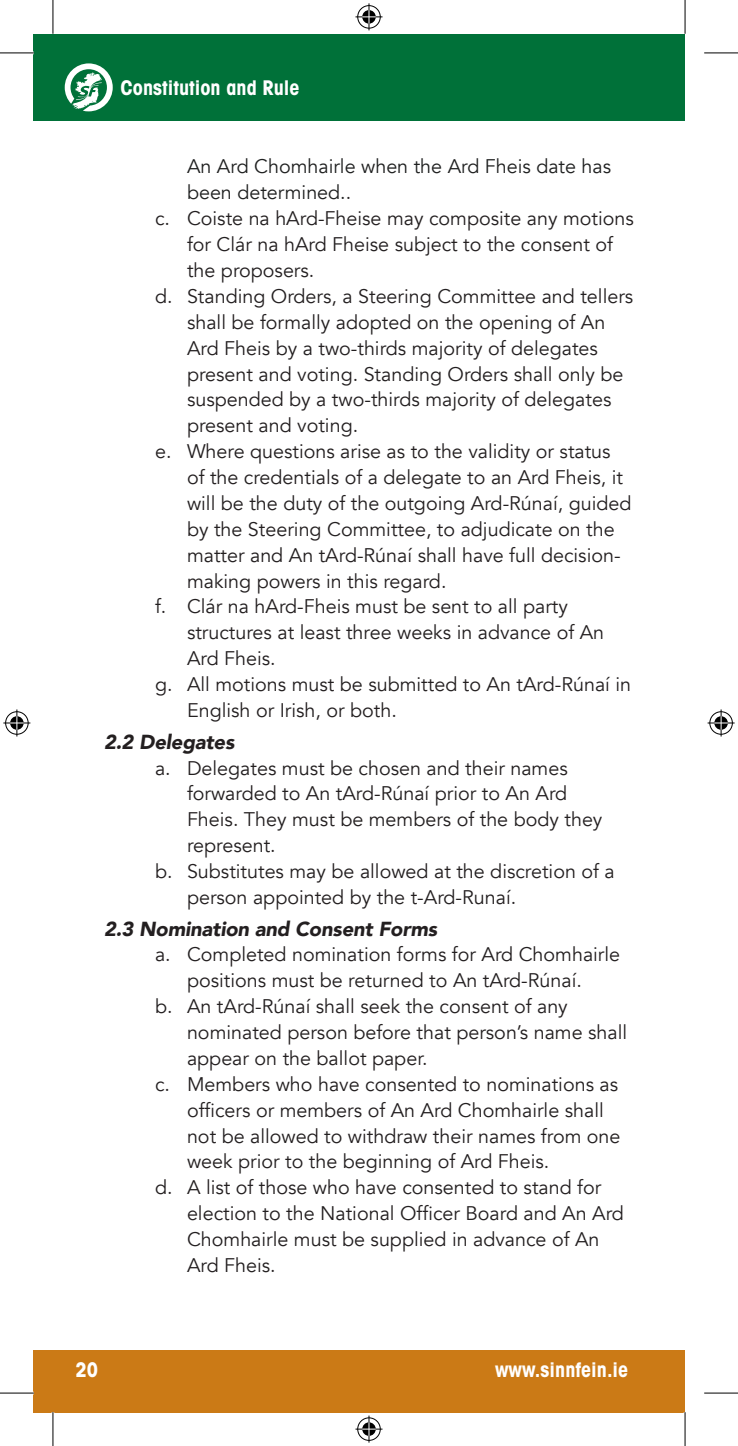
<style>
.page{position:relative;width:738px;height:1446px;background:#fff}
.page>*{position:absolute;margin:0;border:0;box-sizing:border-box;transform-origin:0 0}
.t1{font:italic 900 20.25px "Avenir";letter-spacing:-.01em;color:#231f20}
.t2{font:700 condensed 20.25px "Avant Garde";color:#fff}
.t3{font:19.8px "Avenir";color:#231f20}
.t4{font:19.8px "Avenir";color:#1f2020}
.s1{color:#231f20}
</style>
<div class="page">
<div style="left:34px;top:34px;width:650px;height:86px;background:#007139"></div>
<div style="left:34px;top:1349px;width:650px;height:62px;background:#cb7a16"></div>
<svg style="left:65px;top:63px;width:48px;height:48px"></svg>
<hr style="left:0;top:53px;width:34px;height:1px;background:#000">
<hr style="left:703px;top:53px;width:34px;height:1px;background:#000">
<hr style="left:0;top:1392px;width:34px;height:1px;background:#000">
<hr style="left:703px;top:1392px;width:34px;height:1px;background:#000">
<hr style="left:53px;top:0;width:1px;height:34px;background:#000">
<hr style="left:53px;top:1411px;width:1px;height:34px;background:#000">
<hr style="left:684px;top:0;width:1px;height:34px;background:#000">
<hr style="left:684px;top:1411px;width:1px;height:34px;background:#000">
<svg style="left:355px;top:3px;width:27px;height:27px"></svg>
<svg style="left:355px;top:1415px;width:27px;height:27px"></svg>
<svg style="left:3px;top:709px;width:27px;height:27px"></svg>
<svg style="left:707px;top:709px;width:27px;height:27px"></svg>
<p class="t2" style="left:120px;top:75px;width:180px">Constitution and Rule</p>
<p class="t4" style="left:187px;top:155px;width:425px">An Ard Chomhairle when the Ard Fheis date has</p>
<p class="t4" style="left:187px;top:181px;width:166px">been determined.<span class="s1">.</span></p>
<p class="t3" style="left:155px;top:206px;width:480px">c. Coiste na hArd-Fheise may composite any motions</p>
<p class="t3" style="left:187px;top:232px;width:427px">for Clár na hArd Fheise subject to the consent of</p>
<p class="t3" style="left:187px;top:258px;width:129px">the proposers.</p>
<p class="t3" style="left:155px;top:284px;width:479px">d. Standing Orders, a Steering Committee and tellers</p>
<p class="t3" style="left:187px;top:310px;width:419px">shall be formally adopted on the opening of An</p>
<p class="t3" style="left:187px;top:336px;width:412px">Ard Fheis by a two-thirds majority of delegates</p>
<p class="t3" style="left:187px;top:362px;width:438px">present and voting. Standing Orders shall only be</p>
<p class="t3" style="left:187px;top:388px;width:425px">suspended by a two-thirds majority of delegates</p>
<p class="t3" style="left:187px;top:413px;width:172px">present and voting.</p>
<p class="t3" style="left:155px;top:439px;width:457px">e. Where questions arise as to the validity or status</p>
<p class="t3" style="left:187px;top:465px;width:437px">of the credentials of a delegate to an Ard Fheis, it</p>
<p class="t3" style="left:187px;top:491px;width:446px">will be the duty of the outgoing Ard-Rúnaí, guided</p>
<p class="t3" style="left:187px;top:517px;width:429px">by the Steering Committee, to adjudicate on the</p>
<p class="t3" style="left:187px;top:543px;width:435px">matter and An tArd-Rúnaí shall have full decision-</p>
<p class="t3" style="left:187px;top:569px;width:261px">making powers in this regard.</p>
<p class="t3" style="left:155px;top:595px;width:414px">f. Clár na hArd-Fheis must be sent to all party</p>
<p class="t3" style="left:187px;top:620px;width:418px">structures at least three weeks in advance of An</p>
<p class="t3" style="left:187px;top:646px;width:90px">Ard Fheis.</p>
<p class="t3" style="left:155px;top:672px;width:477px">g. All motions must be submitted to An tArd-Rúnaí in</p>
<p class="t3" style="left:187px;top:698px;width:211px">English or Irish, or both.</p>
<p class="t1" style="left:104px;top:724px;width:132px">2.2 Delegates</p>
<p class="t3" style="left:155px;top:755px;width:414px">a. Delegates must be chosen and their names</p>
<p class="t3" style="left:187px;top:781px;width:381px">forwarded to An tArd-Rúnaí prior to An Ard</p>
<p class="t3" style="left:187px;top:807px;width:416px">Fheis. They must be members of the body they</p>
<p class="t3" style="left:187px;top:833px;width:90px">represent.</p>
<p class="t3" style="left:155px;top:859px;width:461px">b. Substitutes may be allowed at the discretion of a</p>
<p class="t3" style="left:187px;top:885px;width:330px">person appointed by the t-Ard-Runaí.</p>
<p class="t1" style="left:104px;top:911px;width:334px">2.3 Nomination and Consent Forms</p>
<p class="t3" style="left:155px;top:942px;width:466px">a. Completed nomination forms for Ard Chomhairle</p>
<p class="t3" style="left:187px;top:968px;width:396px">positions must be returned to An tArd-Rúnaí.</p>
<p class="t3" style="left:155px;top:994px;width:414px">b. An tArd-Rúnaí shall seek the consent of any</p>
<p class="t3" style="left:187px;top:1020px;width:441px">nominated person before that person’s name shall</p>
<p class="t3" style="left:187px;top:1046px;width:242px">appear on the ballot paper.</p>
<p class="t3" style="left:155px;top:1072px;width:464px">c. Members who have consented to nominations as</p>
<p class="t3" style="left:187px;top:1097px;width:418px">officers or members of An Ard Chomhairle shall</p>
<p class="t3" style="left:187px;top:1123px;width:435px">not be allowed to withdraw their names from one</p>
<p class="t3" style="left:187px;top:1149px;width:364px">week prior to the beginning of Ard Fheis.</p>
<p class="t3" style="left:155px;top:1175px;width:447px">d. A list of those who have consented to stand for</p>
<p class="t3" style="left:187px;top:1201px;width:438px">election to the National Officer Board and An Ard</p>
<p class="t3" style="left:187px;top:1227px;width:414px">Chomhairle must be supplied in advance of An</p>
<p class="t3" style="left:187px;top:1253px;width:90px">Ard Fheis.</p>
<p class="t2" style="left:75px;top:1356px;width:24px">20</p>
<p class="t2" style="left:495px;top:1356px;width:135px">www.sinnfein.ie</p>
</div>
